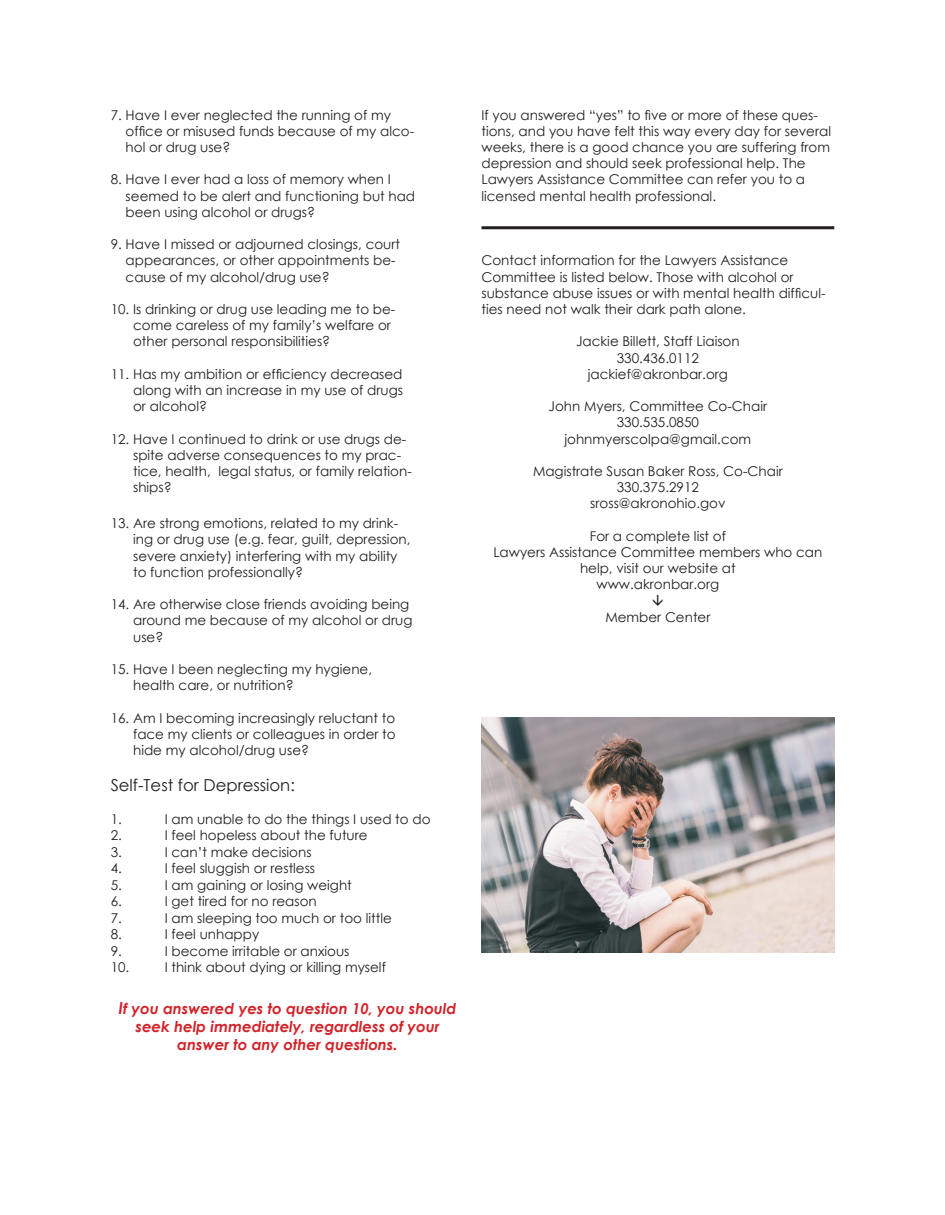
<style>
.page{position:relative;width:945px;height:1215px;background:#fff}
.page>*{position:absolute;margin:0;border:0;box-sizing:border-box;transform-origin:0 0}
.t1{font:16.5px "Century Gothic";color:#231f20}
.t2{font:italic 700 15px/18px "Century Gothic";color:#d2232a;text-align:center}
.t3{font:13.5px/16.2px "Century Gothic";color:#231f20}
.s1{font-size:16.5px}
</style>
<div class="page">
<hr style="left:482px;top:226px;width:352px;height:3px;background:#231f20">
<img style="left:482px;top:718px;width:352px;height:235px">
<p class="t3" style="left:111px;top:106px;width:282px">7. Have I ever neglected the running of my</p>
<p class="t3" style="left:126px;top:123px;width:290px">office or misused funds because of my alco-</p>
<p class="t3" style="left:126px;top:139px;width:106px">hol or drug use?</p>
<p class="t3" style="left:111px;top:171px;width:282px">8. Have I ever had a loss of memory when I</p>
<p class="t3" style="left:126px;top:187px;width:291px">seemed to be alert and functioning but had</p>
<p class="t3" style="left:126px;top:204px;width:191px">been using alcohol or drugs?</p>
<p class="t3" style="left:111px;top:236px;width:291px">9. Have I missed or adjourned closings, court</p>
<p class="t3" style="left:126px;top:252px;width:271px">appearances, or other appointments be-</p>
<p class="t3" style="left:126px;top:268px;width:206px">cause of my alcohol/drug use?</p>
<p class="t3" style="left:111px;top:301px;width:286px">10. Is drinking or drug use leading me to be-</p>
<p class="t3" style="left:133px;top:317px;width:259px">come careless of my family’s welfare or</p>
<p class="t3" style="left:133px;top:333px;width:199px">other personal responsibilities?</p>
<p class="t3" style="left:111px;top:366px;width:293px">11. Has my ambition or efficiency decreased</p>
<p class="t3" style="left:133px;top:382px;width:271px">along with an increase in my use of drugs</p>
<p class="t3" style="left:133px;top:398px;width:75px">or alcohol?</p>
<p class="t3" style="left:111px;top:430px;width:297px">12. Have I continued to drink or use drugs de-</p>
<p class="t3" style="left:133px;top:447px;width:270px">spite adverse consequences to my prac-</p>
<p class="t3" style="left:133px;top:463px;width:280px">tice, health, legal status, or family relation-</p>
<p class="t3" style="left:133px;top:479px;width:40px">ships?</p>
<p class="t3" style="left:111px;top:515px;width:289px">13. Are strong emotions, related to my drink-</p>
<p class="t3" style="left:133px;top:531px;width:279px">ing or drug use (e.g. fear, guilt, depression,</p>
<p class="t3" style="left:133px;top:547px;width:266px">severe anxiety) interfering with my ability</p>
<p class="t3" style="left:133px;top:564px;width:171px">to function professionally?</p>
<p class="t3" style="left:111px;top:596px;width:300px">14. Are otherwise close friends avoiding being</p>
<p class="t3" style="left:133px;top:612px;width:281px">around me because of my alcohol or drug</p>
<p class="t3" style="left:133px;top:628px;width:32px">use?</p>
<p class="t3" style="left:111px;top:661px;width:263px">15. Have I been neglecting my hygiene,</p>
<p class="t3" style="left:133px;top:677px;width:162px">health care, or nutrition?</p>
<p class="t3" style="left:111px;top:709px;width:286px">16. Am I becoming increasingly reluctant to</p>
<p class="t3" style="left:133px;top:726px;width:264px">face my clients or colleagues in order to</p>
<p class="t3" style="left:133px;top:742px;width:178px">hide my alcohol/drug use?</p>
<p class="t1" style="left:111px;top:773px;width:186px">Self-Test for Depression:</p>
<p class="t3" style="left:111px;top:810px;width:13px">1.</p>
<p class="t3" style="left:165px;top:810px;width:267px">I am unable to do the things I used to do</p>
<p class="t3" style="left:111px;top:827px;width:13px">2.</p>
<p class="t3" style="left:165px;top:827px;width:204px">I feel hopeless about the future</p>
<p class="t3" style="left:111px;top:843px;width:13px">3.</p>
<p class="t3" style="left:165px;top:843px;width:148px">I can’t make decisions</p>
<p class="t3" style="left:111px;top:860px;width:13px">4.</p>
<p class="t3" style="left:165px;top:860px;width:152px">I feel sluggish or restless</p>
<p class="t3" style="left:111px;top:876px;width:13px">5.</p>
<p class="t3" style="left:165px;top:876px;width:189px">I am gaining or losing weight</p>
<p class="t3" style="left:111px;top:893px;width:13px">6.</p>
<p class="t3" style="left:165px;top:893px;width:154px">I get tired for no reason</p>
<p class="t3" style="left:111px;top:909px;width:13px">7.</p>
<p class="t3" style="left:165px;top:909px;width:229px">I am sleeping too much or too little</p>
<p class="t3" style="left:111px;top:926px;width:13px">8.</p>
<p class="t3" style="left:165px;top:926px;width:96px">I feel unhappy</p>
<p class="t3" style="left:111px;top:942px;width:13px">9.</p>
<p class="t3" style="left:165px;top:942px;width:186px">I become irritable or anxious</p>
<p class="t3" style="left:111px;top:959px;width:20px">10.</p>
<p class="t3" style="left:165px;top:959px;width:223px">I think about dying or killing myself</p>
<p class="t2" style="left:119px;top:999px;width:339px"><span class="s1">I</span>f you answered yes to question 10, you should seek help immediately, regardless of your</p>
<p class="t2" style="left:177px;top:1035px;width:222px">answer to any other questions.</p>
<p class="t3" style="left:482px;top:106px;width:351px">If you answered “yes” to five or more of these ques&shy;tions, and you have felt this way every day for several weeks, there is a good chance you are suffering from depression and should seek professional help. The Lawyers Assistance Committee can refer you to a licensed mental health professional.</p>
<p class="t3" style="left:482px;top:252px;width:308px">Contact information for the Lawyers Assistance</p>
<p class="t3" style="left:482px;top:268px;width:314px">Committee is listed below. Those with alcohol or</p>
<p class="t3" style="left:482px;top:285px;width:346px">substance abuse issues or with mental health difficul&shy;ties need not walk their dark path alone.</p>
<p class="t3" style="left:576px;top:333px;width:165px">Jackie Billett, Staff Liaison</p>
<p class="t3" style="left:617px;top:349px;width:84px">330.436.0112</p>
<p class="t3" style="left:588px;top:366px;width:142px">jackief@akronbar.org</p>
<p class="t3" style="left:549px;top:398px;width:220px">John Myers, Committee Co-Chair</p>
<p class="t3" style="left:617px;top:414px;width:84px">330.535.0850</p>
<p class="t3" style="left:565px;top:430px;width:188px">johnmyerscolpa@gmail.com</p>
<p class="t3" style="left:533px;top:463px;width:251px">Magistrate Susan Baker Ross, Co-Chair</p>
<p class="t3" style="left:617px;top:479px;width:84px">330.375.2912</p>
<p class="t3" style="left:590px;top:495px;width:137px">sross@akronohio.gov</p>
<p class="t3" style="left:590px;top:528px;width:138px">For a complete list of</p>
<p class="t3" style="left:493px;top:544px;width:331px;text-align:center">Lawyers Assistance Committee members who can help, visit our website at</p>
<p class="t3" style="left:597px;top:576px;width:124px">www.akronbar.org</p>
<p class="t3" style="left:605px;top:609px;width:107px">Member Center</p>
</div>
